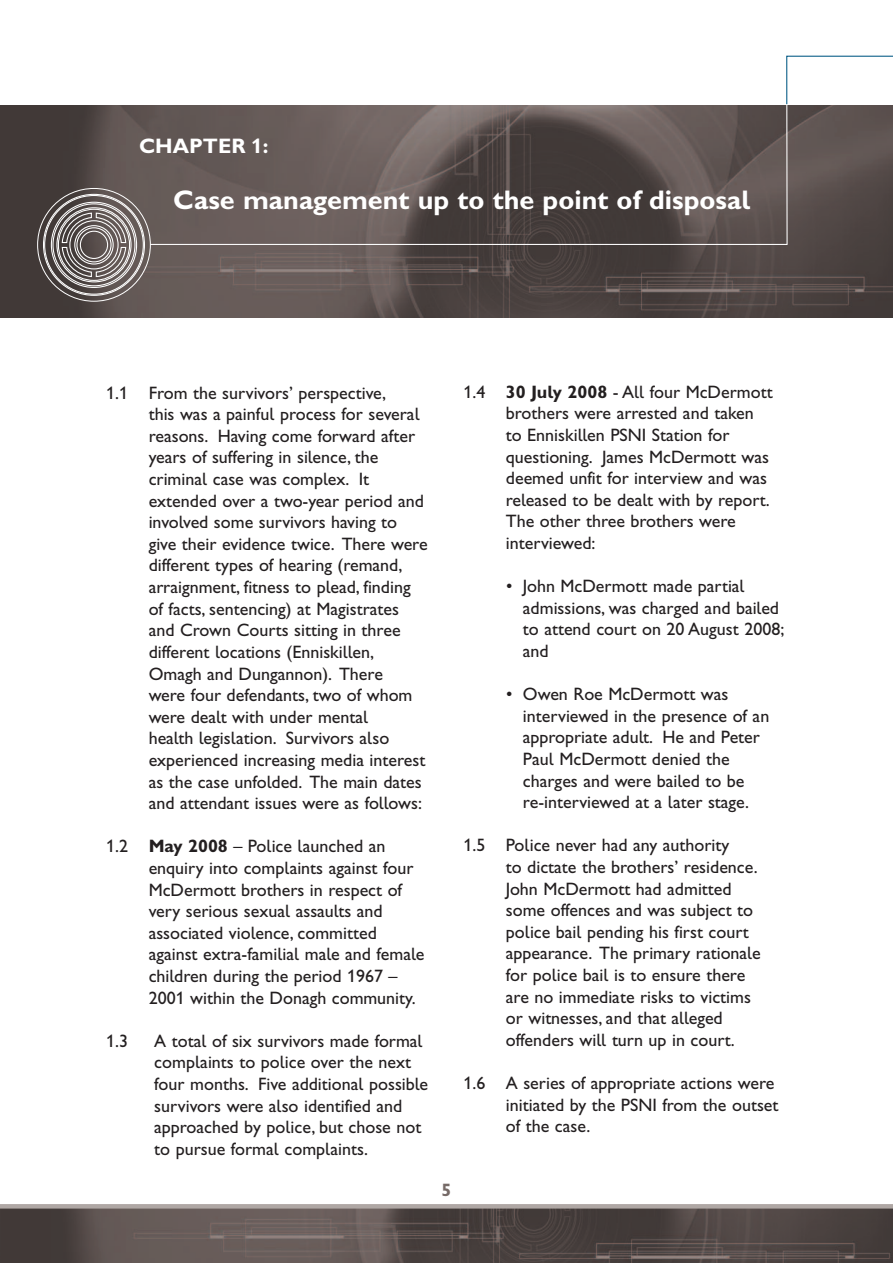
<style>
.page{position:relative;width:893px;height:1263px;background:#fff}
.page>*{position:absolute;margin:0;border:0;box-sizing:border-box;transform-origin:0 0}
.t1{font:27px "Gill Sans Hta Bold Plain";color:#fff}
.t2{font:21px "Gill Sans Hta Bold Plain";color:#fff}
.t3{font:18px/21.6px "Gill Sans Hta";color:#231f20}
.t4{font:18px "Gill Sans Hta Bold Plain";color:#766a67}
.s1{font-family:"Gill Sans Hta Bold Plain"}
</style>
<div class="page">
<img style="left:1px;top:1208px;width:892px;height:55px">
<hr style="left:0;top:1204px;width:893px;height:4px;background:#afa7a4">
<img style="left:0;top:105px;width:893px;height:213px">
<svg style="left:149px;top:105px;width:639px;height:140px;background:#605654"></svg>
<svg style="left:786px;top:55px;width:107px;height:50px"></svg>
<div style="left:58px;top:209px;width:72px;height:72px;border:1px solid #fff;border-radius:50%"></div>
<div style="left:56px;top:207px;width:76px;height:75px;border:1px solid #fff;border-radius:50%"></div>
<svg style="left:61px;top:212px;width:66px;height:66px;background:#827b7a"></svg>
<p class="t2" style="left:139px;top:138px;width:131px">CHAPTER 1:</p>
<h1 class="t1" style="left:173px;top:191px;width:579px">Case management up to the point of disposal</h1>
<p class="t3" style="left:149px;top:383px;width:280px;text-indent:-42px">1.1 From the survivors’ perspective,<br>this was a painful process for several reasons. Having come forward after years of suffering in silence, the criminal case was complex. It extended over a two-year period and involved some survivors having to give their evidence twice. There were different types of hearing (remand, arraignment, fitness to plead, finding of facts, sentencing) at Magistrates and Crown Courts sitting in three different locations (Enniskillen, Omagh and Dungannon). There<br>were four defendants, two of whom were dealt with under mental<br>health legislation. Survivors also experienced increasing media interest as the case unfolded. The main dates and attendant issues were as follows:</p>
<p class="t3" style="left:149px;top:837px;width:277px;text-indent:-42px">1.2 <span class="s1">May 2008</span> – Police launched an enquiry into complaints against four McDermott brothers in respect of very serious sexual assaults and associated violence, committed against extra-familial male and female children during the period 1967 – 2001 within the Donagh community.</p>
<p class="t3" style="left:106px;top:1031px;width:23px">1.3</p>
<p class="t3" style="left:154px;top:1031px;width:275px">A total of six survivors made formal complaints to police over the next four months. Five additional possible survivors were also identified and approached by police, but chose not to pursue formal complaints.</p>
<p class="t3" style="left:506px;top:383px;width:268px;text-indent:-42px">1.4 <span class="s1">30 July 2008</span> - All four McDermott brothers were arrested and taken to Enniskillen PSNI Station for questioning. James McDermott was deemed unfit for interview and was released to be dealt with by report.<br>The other three brothers were interviewed:</p>
<p class="t3" style="left:523px;top:577px;width:263px;text-indent:-17px">• John McDermott made partial admissions, was charged and bailed to attend court on 20 August 2008; and</p>
<p class="t3" style="left:523px;top:685px;width:248px;text-indent:-17px">• Owen Roe McDermott was interviewed in the presence of an appropriate adult. He and Peter<br>Paul McDermott denied the charges and were bailed to be re-interviewed at a later stage.</p>
<p class="t3" style="left:506px;top:836px;width:256px;text-indent:-42px">1.5 Police never had any authority<br>to dictate the brothers’ residence.<br>John McDermott had admitted some offences and was subject to police bail pending his first court appearance. The primary rationale for police bail is to ensure there are no immediate risks to victims or witnesses, and that alleged offenders will turn up in court.</p>
<p class="t3" style="left:506px;top:1074px;width:274px;text-indent:-42px">1.6 A series of appropriate actions were initiated by the PSNI from the outset of the case.</p>
<p class="t4" style="left:441px;top:1184px;width:11px">5</p>
</div>
